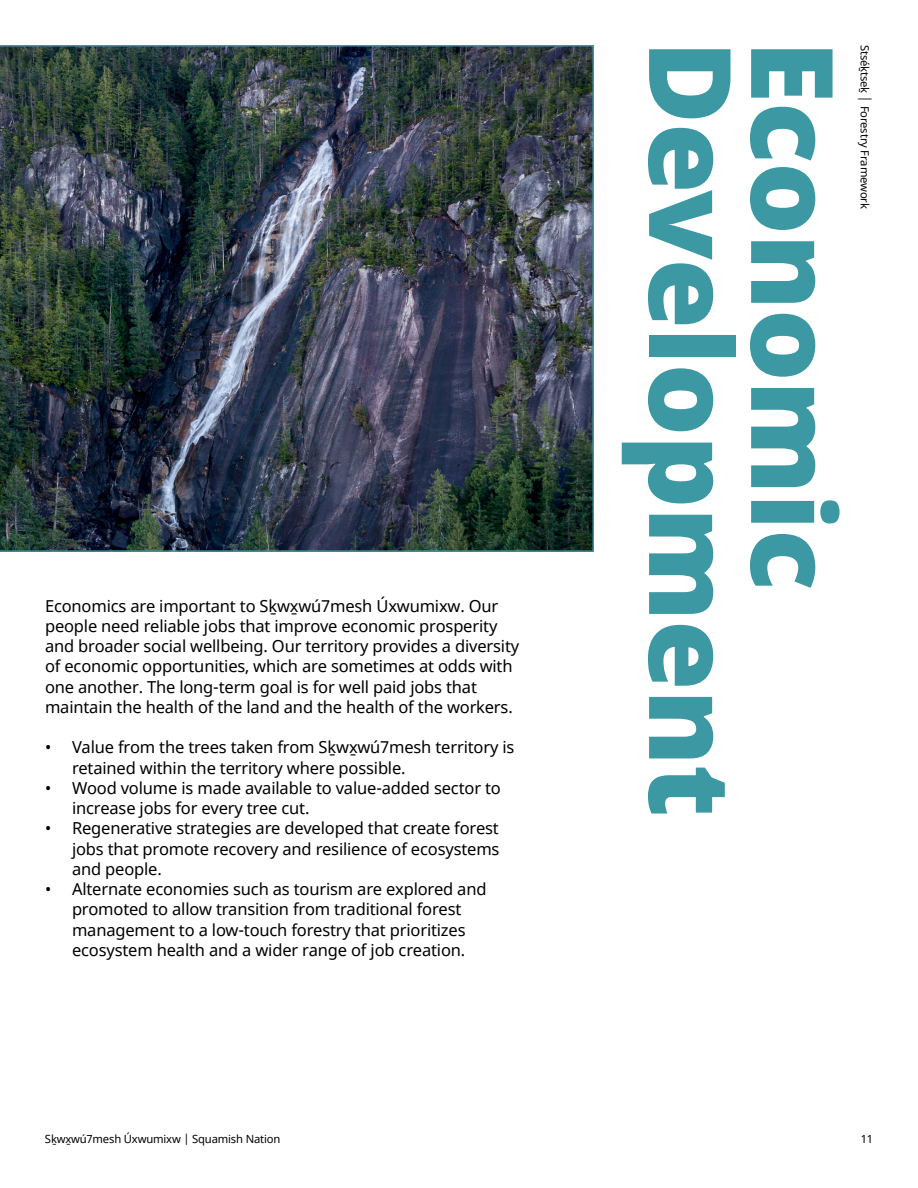
<style>
.page{position:relative;width:918px;height:1188px;background:#fff}
.page>*{position:absolute;margin:0;border:0;box-sizing:border-box;transform-origin:0 0}
.t1{font:900 114px "Noto Sans";letter-spacing:-.01em;color:#3c98a2}
.t2{font:16.5px/20.2px "Noto Sans";letter-spacing:-.01em;color:#000}
.t3{font:11.25px "Noto Sans";letter-spacing:-.015em;color:#000}
</style>
<div class="page">
<img style="left:0;top:45px;width:594px;height:507px">
<p class="t2" style="left:45px;top:596px;width:476px">Economics are important to Sḵwx̱wú7mesh Úxwumixw. Our people need reliable jobs that improve economic prosperity and broader social wellbeing. Our territory provides a diversity of economic opportunities, which are sometimes at odds with one another. The long-term goal is for well paid jobs that maintain the health of the land and the health of the workers.</p>
<p class="t2" style="left:72px;top:738px;width:444px;text-indent:-27px">• Value from the trees taken from Sḵwx̱wú7mesh territory is retained within the territory where possible.</p>
<p class="t2" style="left:72px;top:778px;width:430px;text-indent:-27px">• Wood volume is made available to value-added sector to increase jobs for every tree cut.</p>
<p class="t2" style="left:72px;top:819px;width:429px;text-align:justify;text-indent:-27px">• Regenerative strategies are developed that create forest jobs that promote recovery and resilience of ecosystems and people.</p>
<p class="t2" style="left:45px;top:880px;width:443px;text-align:center">• Alternate economies such as tourism are explored and promoted to allow transition from traditional forest management to a low-touch forestry that prioritizes ecosystem health and a wider range of job creation.</p>
<h1 class="t1" style="left:777px;top:40px;width:778px;rotate:90deg">Development</h1>
<h1 class="t1" style="left:879px;top:40px;width:552px;rotate:90deg">Economic</h1>
<p class="t3" style="left:873px;top:45px;width:165px;rotate:90deg">Stséḵtseḵ │ Forestry Framework</p>
<p class="t3" style="left:45px;top:1131px;width:237px">Sḵwx̱wú7mesh Úxwumixw | Squamish Nation</p>
<p class="t3" style="left:861px;top:1131px;width:14px">11</p>
</div>
